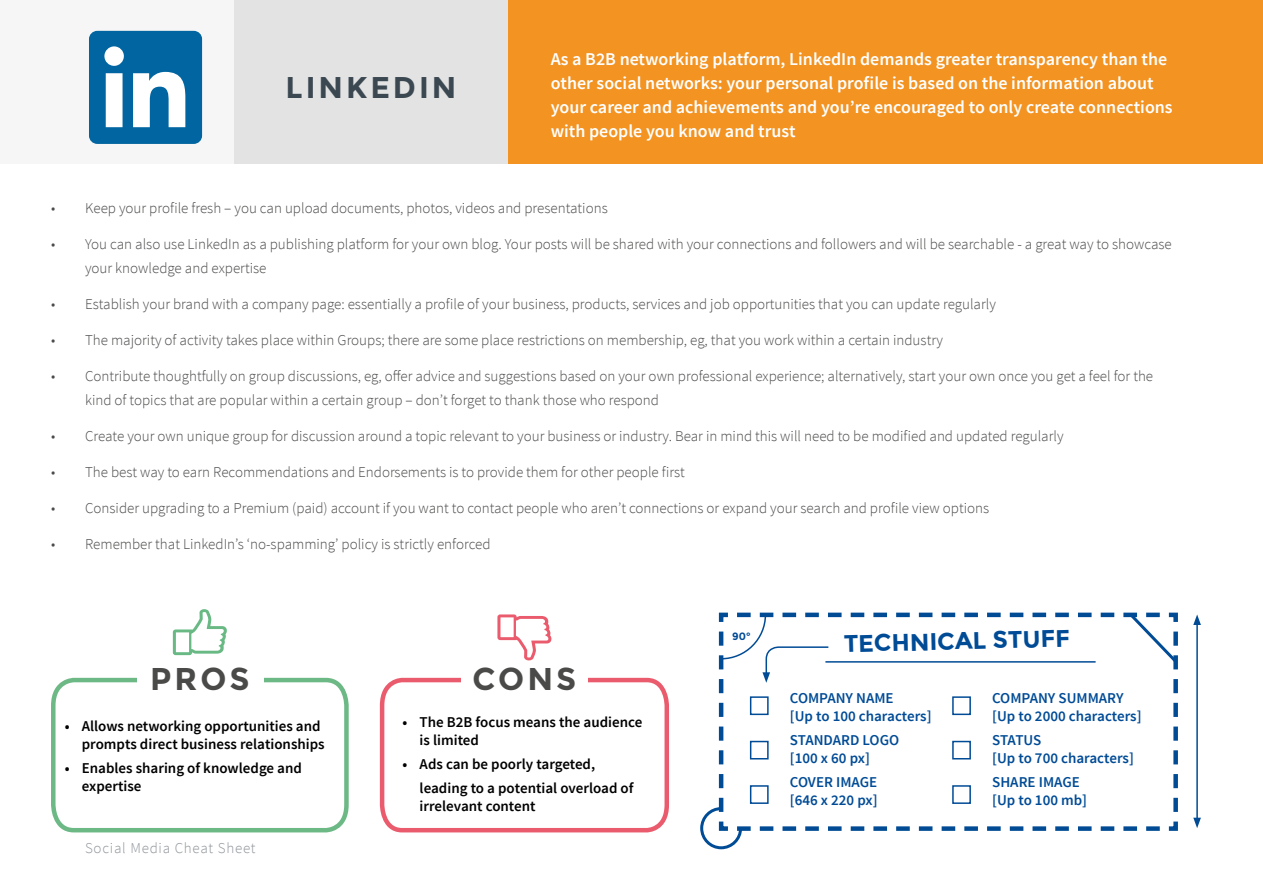
<style>
.page{position:relative;width:1263px;height:893px;background:#fff}
.page>*{position:absolute;margin:0;border:0;box-sizing:border-box;transform-origin:0 0}
.t1{font:700 31.5px "Montserrat";letter-spacing:.095em;color:#4a4a49}
.t2{font:700 30px "Montserrat";letter-spacing:.1em;color:#3b4851}
.t3{font:700 24px "Montserrat";color:#004b96}
.t4{font:600 18px/24px "Source Sans Pro";color:#fff}
.t5{font:300 15px/24px "Source Sans Pro";color:#4a4a49}
.t6{font:600 15px/18px "Source Sans Pro";color:#000}
.t7{font:600 15px/18px "Source Sans Pro";color:#004b96}
.t8{font:300 15px "Source Sans Pro";letter-spacing:.05em;color:#8e9499}
.t9{font:700 10.5px "Montserrat";color:#004b96}
</style>
<div class="page">
<div style="left:210px;top:1px;width:341px;height:163px;background:#e3e3e3"></div>
<div style="left:0;top:1px;width:234px;height:163px;background:#f6f6f6"></div>
<div style="left:508px;top:1px;width:755px;height:163px;background:#f29322"></div>
<div style="left:89px;top:31px;width:113px;height:113px;background:#0065a0;border-radius:8px"></div>
<svg style="left:104px;top:46px;width:20px;height:81px"></svg>
<svg style="left:133px;top:72px;width:52px;height:55px"></svg>
<svg style="left:51px;top:677px;width:298px;height:156px"></svg>
<svg style="left:379px;top:677px;width:290px;height:156px"></svg>
<svg style="left:173px;top:609px;width:54px;height:46px"></svg>
<svg style="left:497px;top:614px;width:55px;height:46px"></svg>
<div style="left:137px;top:662px;width:127px;height:39px;background:#fff"></div>
<div style="left:461px;top:662px;width:127px;height:39px;background:#fff"></div>
<hr style="left:1196px;top:623px;width:2px;height:197px;background:#004b94">
<svg style="left:1193px;top:614px;width:8px;height:11px"></svg>
<svg style="left:1193px;top:818px;width:8px;height:10px"></svg>
<svg style="left:700px;top:612px;width:478px;height:238px"></svg>
<div style="left:750px;top:696px;width:19px;height:19px;border:2px solid #004b96"></div>
<div style="left:952px;top:696px;width:19px;height:19px;border:2px solid #004b96"></div>
<div style="left:750px;top:741px;width:19px;height:18px;border:2px solid #004b96"></div>
<div style="left:952px;top:741px;width:19px;height:18px;border:2px solid #004b96"></div>
<div style="left:750px;top:785px;width:19px;height:19px;border:2px solid #004b96"></div>
<div style="left:952px;top:785px;width:19px;height:19px;border:2px solid #004b96"></div>
<h2 class="t2" style="left:286px;top:69px;width:172px">LINKEDIN</h2>
<p class="t4" style="left:551px;top:47px;width:623px">As a B2B networking platform, LinkedIn demands greater transparency than the other social networks: your personal profile is based on the information about your career and achievements and you’re encouraged to only create connections with people you know and trust</p>
<p class="t5" style="left:51px;top:196px;width:558px">• Keep your profile fresh – you can upload documents, photos, videos and presentations</p>
<p class="t5" style="left:85px;top:232px;width:1088px;text-indent:-34px">• You can also use LinkedIn as a publishing platform for your own blog. Your posts will be shared with your connections and followers and will be searchable - a great way to showcase your knowledge and expertise</p>
<p class="t5" style="left:51px;top:292px;width:946px">• Establish your brand with a company page: essentially a profile of your business, products, services and job opportunities that you can update regularly</p>
<p class="t5" style="left:51px;top:328px;width:893px">• The majority of activity takes place within Groups; there are some place restrictions on membership, eg, that you work within a certain industry</p>
<p class="t5" style="left:85px;top:364px;width:1069px;text-indent:-34px">• Contribute thoughtfully on group discussions, eg, offer advice and suggestions based on your own professional experience; alternatively, start your own once you get a feel for the kind of topics that are popular within a certain group – don’t forget to thank those who respond</p>
<p class="t5" style="left:51px;top:424px;width:1014px">• Create your own unique group for discussion around a topic relevant to your business or industry. Bear in mind this will need to be modified and updated regularly</p>
<p class="t5" style="left:51px;top:460px;width:635px">• The best way to earn Recommendations and Endorsements is to provide them for other people first</p>
<p class="t5" style="left:51px;top:496px;width:940px">• Consider upgrading to a Premium (paid) account if you want to contact people who aren’t connections or expand your search and profile view options</p>
<p class="t5" style="left:51px;top:532px;width:441px">• Remember that LinkedIn’s ‘no-spamming’ policy is strictly enforced</p>
<h1 class="t1" style="left:150px;top:660px;width:101px">PROS</h1>
<h1 class="t1" style="left:472px;top:660px;width:105px">CONS</h1>
<p class="t6" style="left:65px;top:717px;width:261px;text-align:right">• Allows networking opportunities and prompts direct business relationships</p>
<p class="t6" style="left:82px;top:759px;width:222px;text-indent:-17px">• Enables sharing of knowledge and expertise</p>
<p class="t8" style="left:85px;top:839px;width:172px">Social Media Cheat Sheet</p>
<p class="t6" style="left:420px;top:714px;width:224px;text-indent:-17px">• The B2B focus means the audience is limited</p>
<p class="t6" style="left:420px;top:753px;width:215px;line-height:24px;text-indent:-17px">• Ads can be poorly targeted, leading to a potential overload of</p>
<p class="t6" style="left:420px;top:798px;width:117px">irrelevant content</p>
<p class="t9" style="left:732px;top:630px;width:20px">90°</p>
<h3 class="t3" style="left:844px;top:629px;width:228px;rotate:-1deg">TECHNICAL STUFF</h3>
<p class="t7" style="left:790px;top:690px;width:143px">COMPANY NAME<br>[Up to 100 characters]</p>
<p class="t7" style="left:790px;top:732px;width:111px">STANDARD LOGO [100 x 60 px]</p>
<p class="t7" style="left:790px;top:774px;width:89px">COVER IMAGE [646 x 220 px]</p>
<p class="t7" style="left:992px;top:690px;width:151px">COMPANY SUMMARY [Up to 2000 characters]</p>
<p class="t7" style="left:992px;top:732px;width:143px">STATUS<br>[Up to 700 characters]</p>
<p class="t7" style="left:992px;top:774px;width:96px">SHARE IMAGE [Up to 100 mb]</p>
</div>
